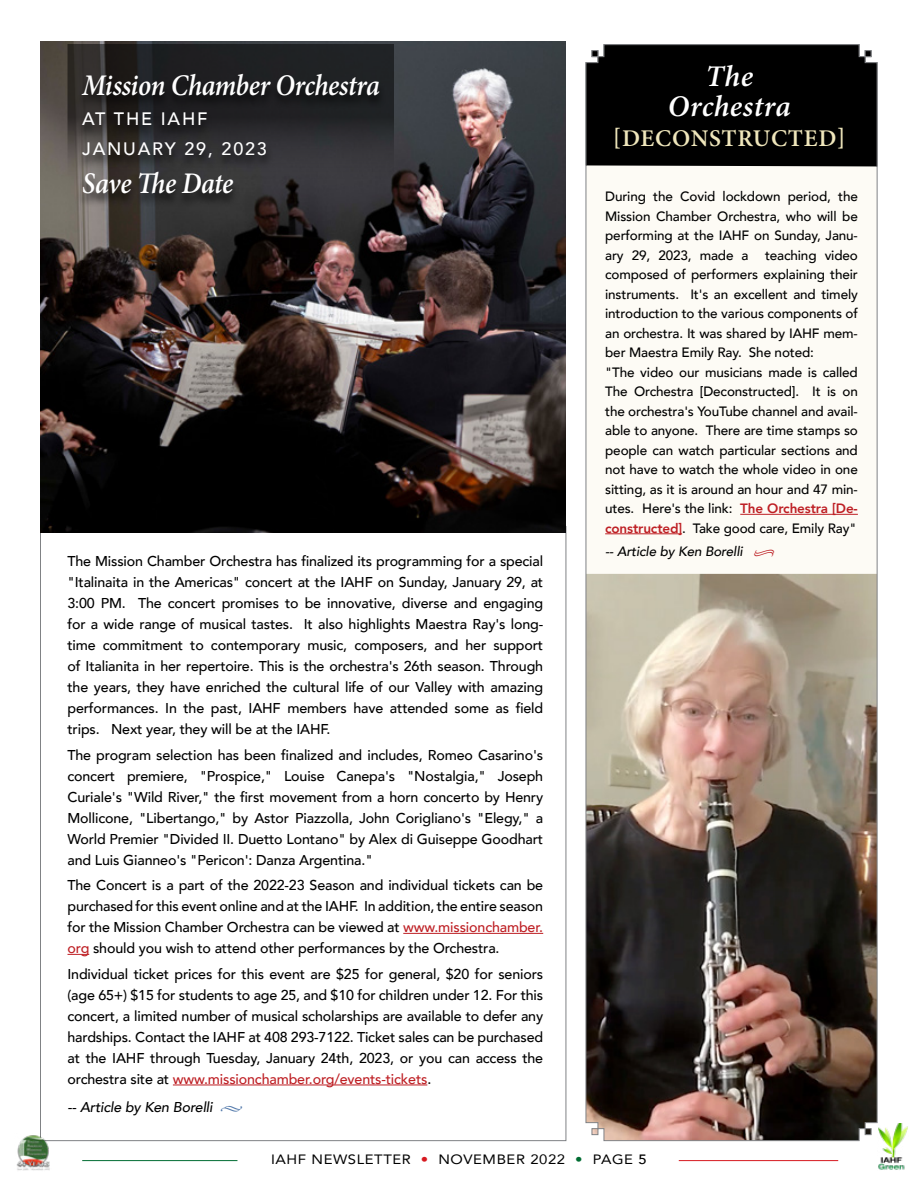
<style>
.page{position:relative;width:918px;height:1188px;background:#fff}
.page>*{position:absolute;margin:0;border:0;box-sizing:border-box;transform-origin:0 0}
.t1{font:italic 600 30px "Minion Pro";letter-spacing:-.01em;color:#fff;scale:.9 1}
.t2{font:italic 600 30px/30px "Minion Pro";letter-spacing:.015em;color:#fff;text-align:center}
.t3{font:600 24px "Minion Pro";letter-spacing:.03em;color:#efe6bb}
.t4{font:500 18px/30px "Avenir";letter-spacing:.1em;color:#fff}
.t5{font:500 14.25px/21px "Avenir";letter-spacing:-.01em;color:#000;text-align:justify}
.t6{font:italic 500 14.25px "Avenir";letter-spacing:-.01em;color:#000}
.t7{font:500 13.5px/19.5px "Avenir";letter-spacing:-.01em;color:#000}
.t8{font:13.5px "Avenir";letter-spacing:.04em;color:#000;scale:1.1 1}
.t9{font:italic 500 13.5px "Avenir";letter-spacing:-.01em;color:#000}
.s1{color:#be1f24}
.s2{font-family:"Minion Pro";font-weight:700;font-style:normal;color:#5279ab}
.s3{font-weight:800;color:#be1f24}
.s4{font-family:"Minion Pro";font-weight:700;font-style:normal;color:#bd1f24}
.s5{color:#d71920}
.s6{color:#006c32}
.s7{font-weight:500}
</style>
<div class="page">
<img style="left:585px;top:167px;width:293px;height:974px">
<hr style="left:403px;top:933px;width:140px;height:1px;background:#be1f24">
<svg style="left:68px;top:954px;width:21px;height:1px"></svg>
<hr style="left:173px;top:1085px;width:254px;height:1px;background:#be1f24">
<img style="left:40px;top:42px;width:526px;height:490px">
<svg style="left:68px;top:44px;width:326px;height:142px;background:#242526"></svg>
<div style="left:76px;top:74px;width:310px;height:133px;background:#000;opacity:.75"></div>
<hr style="left:740px;top:514px;width:118px;height:1px;background:#be1f24">
<hr style="left:605px;top:533px;width:77px;height:1px;background:#be1f24">
<div style="left:585px;top:44px;width:293px;height:123px;background:#000"></div>
<img style="left:877px;top:1124px;width:31px;height:46px">
<hr style="left:82px;top:1160px;width:155px;height:1px;background:#006c32">
<hr style="left:679px;top:1160px;width:159px;height:1px;background:#d71920">
<img style="left:16px;top:1134px;width:35px;height:37px">
<h1 class="t1" style="left:82px;top:65px;width:332px">Mission Chamber Orchestra</h1>
<p class="t4" style="left:82px;top:103px;width:186px">AT THE IAHF<br>JANUARY 29, 2023</p>
<h1 class="t1" style="left:82px;top:162px;width:169px">Save The Date</h1>
<p class="t5" style="left:68px;top:550px;width:477px">The Mission Chamber Orchestra has finalized its programming for a special "Italinaita in the Americas" concert at the IAHF on Sunday, January 29, at 3:00 PM. The concert promises to be innovative, diverse and engaging for a wide range of musical tastes. It also highlights Maestra Ray's long&shy;time commitment to contemporary music, composers, and her support of Italianita in her repertoire. This is the orchestra's 26th season. Through the years, they have enriched the cultural life of our Valley with amazing performances. In the past, IAHF members have attended some as field trips. Next year, they will be at the IAHF.</p>
<p class="t5" style="left:68px;top:744px;width:477px">The program selection has been finalized and includes, Romeo Casarino's concert premiere, "Prospice," Louise Canepa's "Nostalgia," Joseph Curiale's "Wild River," the first movement from a horn concerto by Henry Mollicone, "Libertango," by Astor Piazzolla, John Corigliano's "Elegy," a World Premier "Divided II. Duetto Lontano" by Alex di Guiseppe Goodhart and Luis Gianneo's "Pericon': Danza Argentina."</p>
<p class="t5" style="left:67px;top:874px;width:477px">The Concert is a part of the 2022-23 Season and individual tickets can be purchased for this event online and at the IAHF. In addition, the entire season for the Mission Chamber Orchestra can be viewed at <span class="s1">www.missionchamber. org</span> should you wish to attend other performances by the Orchestra.</p>
<p class="t5" style="left:67px;top:963px;width:477px">Individual ticket prices for this event are $25 for general, $20 for seniors (age 65+) $15 for students to age 25, and $10 for children under 12. For this concert, a limited number of musical scholarships are available to defer any hardships. Contact the IAHF at 408 293-7122. Ticket sales can be purchased at the IAHF through Tuesday, January 24th, 2023, or you can access the orchestra site at <span class="s1">www.missionchamber.org/events-tickets</span>.</p>
<p class="t6" style="left:67px;top:1098px;width:177px">-- Article by Ken Borelli <span class="s2">•</span></p>
<h1 class="t2" style="left:668px;top:61px;width:125px">The<br>Orchestra</h1>
<h2 class="t3" style="left:613px;top:122px;width:234px">[DECONSTRUCTED]</h2>
<p class="t7" style="left:605px;top:186px;width:254px">During the Covid lockdown period, the Mission Chamber Orchestra, who will be performing at the IAHF on Sunday, Janu&shy;ary 29, 2023, made a teaching video composed of performers explaining their instruments. It's an excellent and timely introduction to the various components of an orchestra. It was shared by IAHF mem&shy;ber Maestra Emily Ray. She noted:<br>"The video our musicians made is called The Orchestra [Deconstructed]. It is on the orchestra's YouTube channel and avail&shy;able to anyone. There are time stamps so people can watch particular sections and not have to watch the whole video in one sitting, as it is around an hour and 47 min&shy;utes. Here's the link: <span class="s3">The Orchestra [De&shy;constructed]</span>. Take good care, Emily Ray"</p>
<p class="t9" style="left:605px;top:543px;width:171px">-- Article by Ken Borelli <span class="s4">•</span></p>
<p class="t8" style="left:271px;top:1149px;width:343px">IAHF NEWSLETTER <span class="s5">•</span> NOVEMBER 2022 <span class="s6">•</span> PAGE <span class="s7">5</span></p>
</div>
